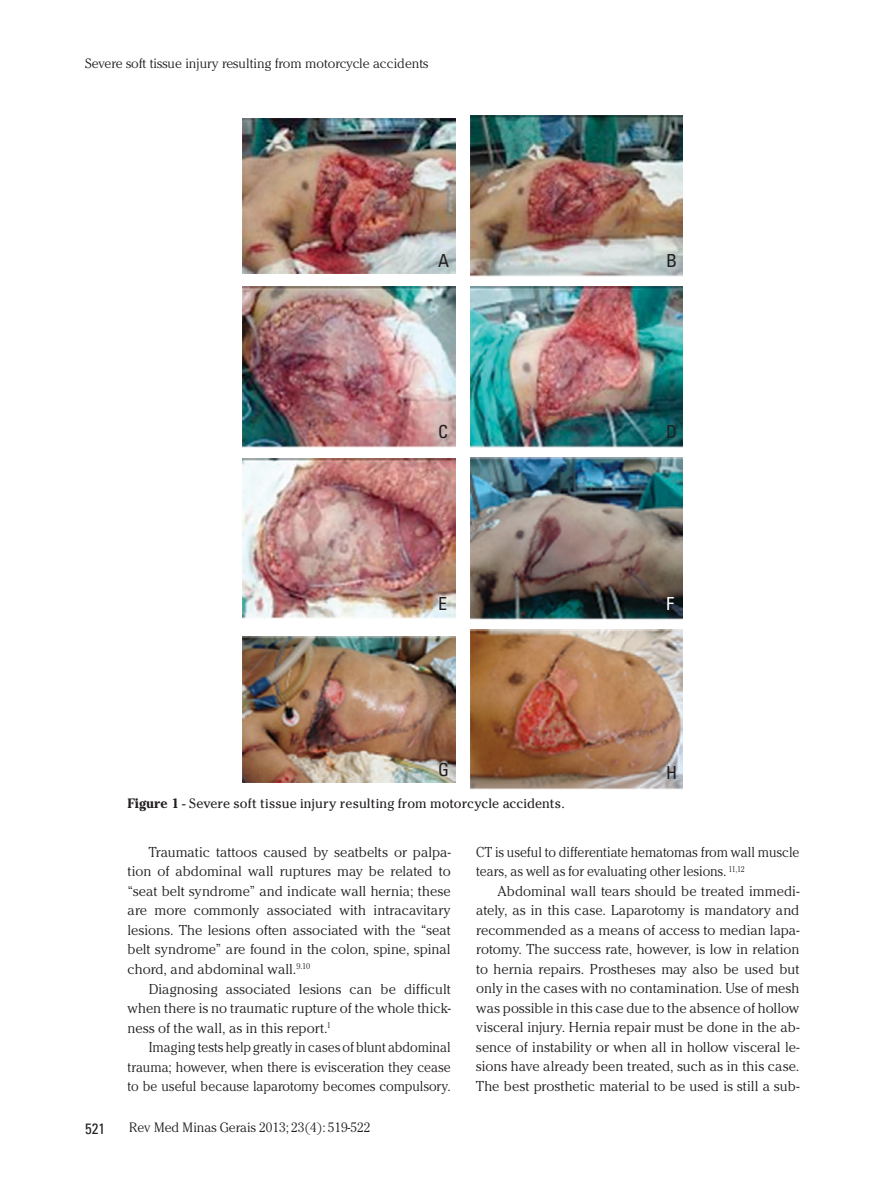
<style>
.page{position:relative;width:893px;height:1191px;background:#fff}
.page>*{position:absolute;margin:0;border:0;box-sizing:border-box;transform-origin:0 0}
.t1{font:condensed 18px "Univers LT Std";color:#231f20}
.t2{font:condensed 18px "Univers LT Std";color:#fff}
.t3{font:condensed 15px "Univers LT Std";color:#231f20}
.t4{font:300 14.25px/19.5px "Cheltenham Std";color:#231f20;text-align:justify}
.t5{font:300 14.25px/19.5px "Cheltenham Std";color:#231f20;scale:.95 1}
.t6{font:300 13.5px "Cheltenham Std";color:#231f20}
.t7{font:13.5px "Cheltenham Std";color:#231f20}
.s1{font-weight:700}
</style>
<div class="page">
<img style="left:243px;top:118px;width:212px;height:155px">
<img style="left:470px;top:116px;width:213px;height:160px">
<img style="left:243px;top:287px;width:212px;height:160px">
<img style="left:470px;top:287px;width:213px;height:160px">
<img style="left:243px;top:458px;width:212px;height:160px">
<img style="left:470px;top:457px;width:213px;height:162px">
<img style="left:243px;top:636px;width:212px;height:147px">
<img style="left:470px;top:629px;width:213px;height:161px">
<p class="t6" style="left:85px;top:56px;width:345px">Severe soft tissue injury resulting from motorcycle accidents</p>
<p class="t1" style="left:438px;top:249px;width:12px">A</p>
<p class="t1" style="left:666px;top:249px;width:12px">B</p>
<p class="t1" style="left:438px;top:420px;width:12px">C</p>
<p class="t1" style="left:666px;top:420px;width:12px">D</p>
<p class="t1" style="left:438px;top:592px;width:10px">E</p>
<p class="t2" style="left:666px;top:592px;width:9px">F</p>
<p class="t1" style="left:438px;top:758px;width:12px">G</p>
<p class="t1" style="left:666px;top:761px;width:12px">H</p>
<p class="t7" style="left:128px;top:795px;width:439px"><span class="s1">Figure 1</span> - Severe soft tissue injury resulting from motorcycle accidents.</p>
<p class="t4" style="left:128px;top:842px;width:325px;text-indent:21px">Traumatic tattoos caused by seatbelts or palpa&shy;tion of abdominal wall ruptures may be related to “seat belt syndrome” and indicate wall hernia; these are more commonly associated with intracavitary lesions. The lesions often associated with the “seat belt syndrome” are found in the colon, spine, spinal chord, and abdominal wall.<sup>9.10</sup></p>
<p class="t4" style="left:128px;top:978px;width:325px;text-indent:21px">Diagnosing associated lesions can be difficult when there is no traumatic rupture of the whole thick&shy;ness of the wall, as in this report.<sup>1</sup></p>
<p class="t5" style="left:128px;top:1037px;width:342px;text-align:justify;text-indent:21px">Imaging tests help greatly in cases of blunt abdominal trauma; however, when there is evisceration they cease to be useful because laparotomy becomes compulsory.</p>
<p class="t3" style="left:85px;top:1119px;width:21px">521</p>
<p class="t6" style="left:129px;top:1120px;width:243px">Rev Med Minas Gerais 2013; 23(4): 519-522</p>
<p class="t5" style="left:476px;top:842px;width:342px">CT is useful to differentiate hematomas from wall muscle tears, as well as for evaluating other lesions. <sup>11,12</sup></p>
<p class="t4" style="left:476px;top:881px;width:325px;text-indent:21px">Abdominal wall tears should be treated immedi&shy;ately, as in this case. Laparotomy is mandatory and recommended as a means of access to median lapa&shy;rotomy. The success rate, however, is low in relation to hernia repairs. Prostheses may also be used but only in the cases with no contamination. Use of mesh was possible in this case due to the absence of hollow visceral injury. Hernia repair must be done in the ab&shy;sence of instability or when all in hollow visceral le&shy;sions have already been treated, such as in this case.<br>The best prosthetic material to be used is still a sub-</p>
</div>
